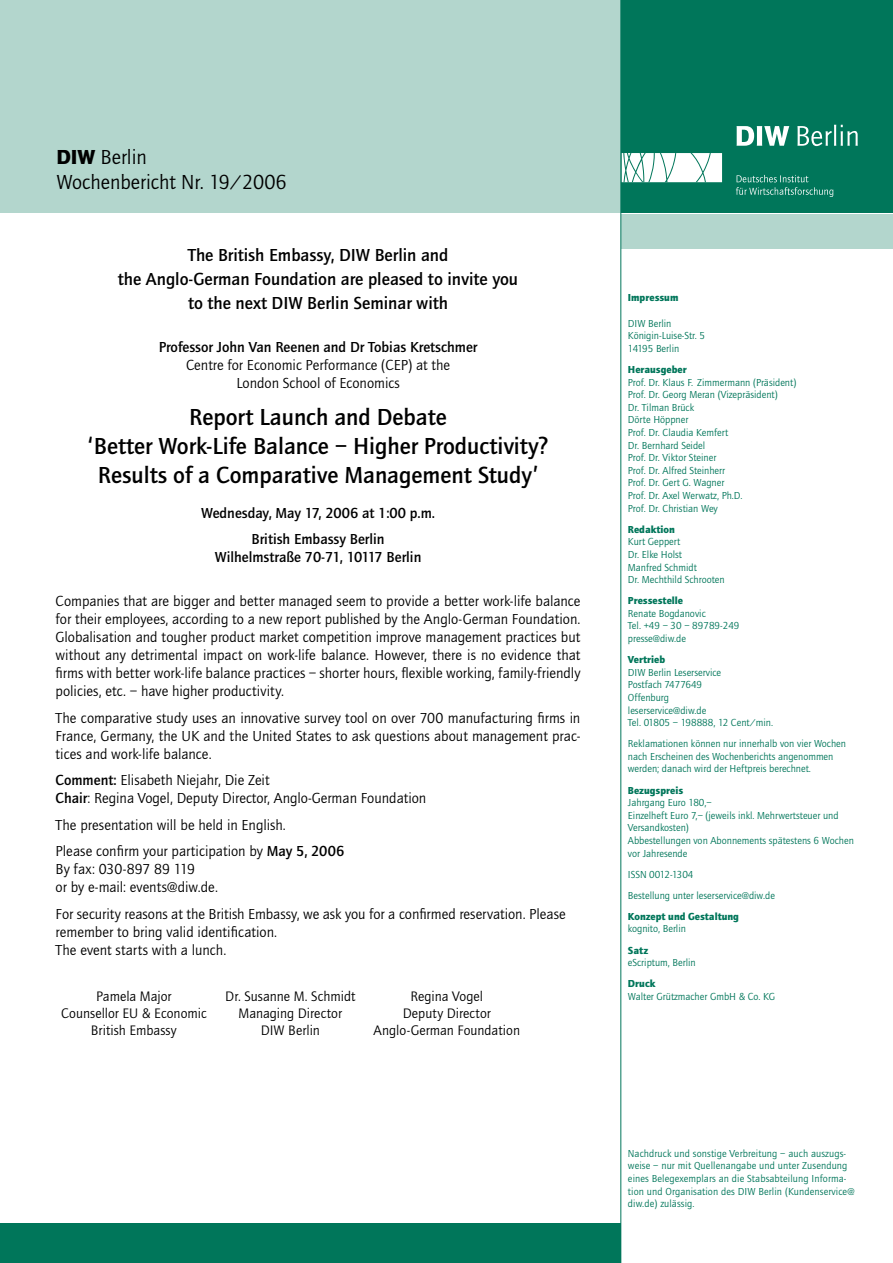
<style>
.page{position:relative;width:893px;height:1263px;background:#fff}
.page>*{position:absolute;margin:0;border:0;box-sizing:border-box;transform-origin:0 0}
.t1{font:24px/28.8px "Quay Sans Md ITC";color:#000;text-align:center}
.t2{font:21px/25.2px "Quay Sans ITC";color:#000}
.t3{font:18px/24px "Quay Sans Md ITC";color:#000;text-align:center}
.t4{font:15px/18px "Quay Sans ITC";color:#000}
.t5{font:15px/26.5px "Quay Sans Md ITC";color:#000;text-align:center}
.t6{font:14.25px/17.1px "Quay Sans ITC";color:#000;text-align:center}
.t7{font:10.5px/12.6px "Quay Sans ITC";color:#00765a}
.t8{font:900 10.5px "Quay Sans ITC";color:#00765a}
.s1{font-weight:900}
.s2{font-family:"Quay Sans Md ITC"}
</style>
<div class="page">
<div style="left:0;top:0;width:621px;height:213px;background:#b3d6cd"></div>
<div style="left:621px;top:214px;width:272px;height:34px;background:#b3d6cd"></div>
<hr style="left:620px;top:0;width:1px;height:1263px;background:#00765a">
<div style="left:0;top:1223px;width:621px;height:40px;background:#00765a"></div>
<div style="left:621px;top:0;width:272px;height:213px;background:#00765a"></div>
<svg style="left:736px;top:126px;width:53px;height:20px"></svg>
<svg style="left:797px;top:125px;width:61px;height:21px"></svg>
<div style="left:622px;top:153px;width:100px;height:29px;background:#fff"></div>
<svg style="left:736px;top:175px;width:97px;height:22px"></svg>
<svg style="left:690px;top:153px;width:21px;height:29px"></svg>
<svg style="left:623px;top:153px;width:53px;height:29px"></svg>
<h2 class="t2" style="left:56px;top:144px;width:232px"><span class="s1">DIW</span> Berlin<br>Wochenbericht Nr. 19/2006</h2>
<h3 class="t3" style="left:118px;top:243px;width:402px">The British Embassy, DIW Berlin and<br>the Anglo-German Foundation are pleased to invite you to the next DIW Berlin Seminar with</h3>
<h3 class="t5" style="left:159px;top:334px;width:320px">Professor John Van Reenen and Dr Tobias Kretschmer</h3>
<h3 class="t4" style="left:186px;top:356px;width:265px;text-align:center">Centre for Economic Performance (CEP) at the<br>London School of Economics</h3>
<h1 class="t1" style="left:88px;top:403px;width:462px">Report Launch and Debate<br>‘Better Work-Life Balance – Higher Productivity?<br>Results of a Comparative Management Study’</h1>
<h3 class="t5" style="left:201px;top:500px;width:235px">Wednesday, May 17, 2006 at 1:00 p.m.<br>British Embassy Berlin</h3>
<h3 class="t5" style="left:215px;top:544px;width:208px">Wilhelmstraße 70-71, 10117 Berlin</h3>
<p class="t4" style="left:56px;top:592px;width:526px;text-align:justify">Companies that are bigger and better managed seem to provide a better work-life balance for their employees, according to a new report published by the Anglo-German Foundation.<br>Globalisation and tougher product market competition improve management practices but without any detrimental impact on work-life balance. However, there is no evidence that firms with better work-life balance practices – shorter hours, flexible working, family-friendly policies, etc. – have higher productivity.</p>
<h3 class="t4" style="left:56px;top:709px;width:526px;text-align:justify">The comparative study uses an innovative survey tool on over 700 manufacturing firms in France, Germany, the UK and the United States to ask questions about management prac&shy;tices and work-life balance.</h3>
<h3 class="t4" style="left:56px;top:771px;width:372px"><span class="s2">Comment:</span> Elisabeth Niejahr, Die Zeit<br><span class="s2">Chair</span>: Regina Vogel, Deputy Director, Anglo-German Foundation</h3>
<h3 class="t4" style="left:56px;top:811px;width:290px;line-height:26.5px">The presentation will be held in English.<br>Please confirm your participation by <span class="s2">May 5, 2006</span></h3>
<h3 class="t4" style="left:56px;top:860px;width:164px">By fax: 030-897 89 119<br>or by e-mail: events@diw.de.</h3>
<h3 class="t4" style="left:56px;top:905px;width:512px">For security reasons at the British Embassy, we ask you for a confirmed reservation. Please remember to bring valid identification.<br>The event starts with a lunch.</h3>
<h3 class="t6" style="left:61px;top:988px;width:147px">Pamela Major<br>Counsellor EU &amp; Economic<br>British Embassy</h3>
<h3 class="t6" style="left:225px;top:988px;width:132px">Dr. Susanne M. Schmidt<br>Managing Director<br>DIW Berlin</h3>
<h3 class="t6" style="left:373px;top:988px;width:148px">Regina Vogel<br>Deputy Director<br>Anglo-German Foundation</h3>
<p class="t8" style="left:628px;top:292px;width:52px">Impressum</p>
<p class="t7" style="left:628px;top:317px;width:79px">DIW Berlin<br>Königin-Luise-Str. 5<br>14195 Berlin</p>
<p class="t8" style="left:628px;top:363px;width:60px">Herausgeber</p>
<p class="t7" style="left:628px;top:376px;width:170px">Prof. Dr. Klaus F. Zimmermann (Präsident)<br>Prof. Dr. Georg Meran (Vizepräsident)<br>Dr. Tilman Brück<br>Dörte Höppner<br>Prof. Dr. Claudia Kemfert<br>Dr. Bernhard Seidel<br>Prof. Dr. Viktor Steiner<br>Prof. Dr. Alfred Steinherr<br>Prof. Dr. Gert G. Wagner<br>Prof. Dr. Axel Werwatz, Ph.D.<br>Prof. Dr. Christian Wey</p>
<p class="t8" style="left:628px;top:523px;width:48px">Redaktion</p>
<p class="t7" style="left:628px;top:536px;width:98px">Kurt Geppert<br>Dr. Elke Holst<br>Manfred Schmidt<br>Dr. Mechthild Schrooten</p>
<p class="t8" style="left:628px;top:594px;width:57px">Pressestelle</p>
<p class="t7" style="left:628px;top:607px;width:113px">Renate Bogdanovic<br>Tel. +49 – 30 – 89789-249 presse@diw.de</p>
<p class="t8" style="left:628px;top:653px;width:39px">Vertrieb</p>
<p class="t7" style="left:628px;top:666px;width:147px">DIW Berlin Leserservice<br>Postfach 7477649<br>Offenburg<br>leserservice@diw.de<br>Tel. 01805 – 198888, 12 Cent/min.</p>
<p class="t7" style="left:628px;top:738px;width:220px">Reklamationen können nur innerhalb von vier Wochen nach Erscheinen des Wochenberichts angenommen werden; danach wird der Heftpreis berechnet.</p>
<p class="t8" style="left:628px;top:784px;width:57px">Bezugspreis</p>
<p class="t7" style="left:628px;top:796px;width:227px">Jahrgang Euro 180,–<br>Einzelheft Euro 7,– (jeweils inkl. Mehrwertsteuer und<br>Versandkosten)<br>Abbestellungen von Abonnements spätestens 6 Wochen vor Jahresende</p>
<p class="t7" style="left:628px;top:864px;width:149px;line-height:21.1px">ISSN 0012-1304<br>Bestellung unter leserservice@diw.de</p>
<p class="t8" style="left:628px;top:910px;width:113px">Konzept und Gestaltung</p>
<p class="t7" style="left:628px;top:923px;width:60px">kognito, Berlin</p>
<p class="t8" style="left:628px;top:944px;width:22px">Satz</p>
<p class="t7" style="left:628px;top:956px;width:69px">eScriptum, Berlin</p>
<p class="t8" style="left:628px;top:977px;width:29px">Druck</p>
<p class="t7" style="left:628px;top:990px;width:149px">Walter Grützmacher GmbH &amp; Co. KG</p>
<p class="t7" style="left:628px;top:1147px;width:228px">Nachdruck und sonstige Verbreitung – auch auszugs&shy;weise – nur mit Quellenangabe und unter Zusendung eines Belegexemplars an die Stabsabteilung Informa&shy;tion und Organisation des DIW Berlin (Kundenservice@ diw.de) zulässig.</p>
</div>
